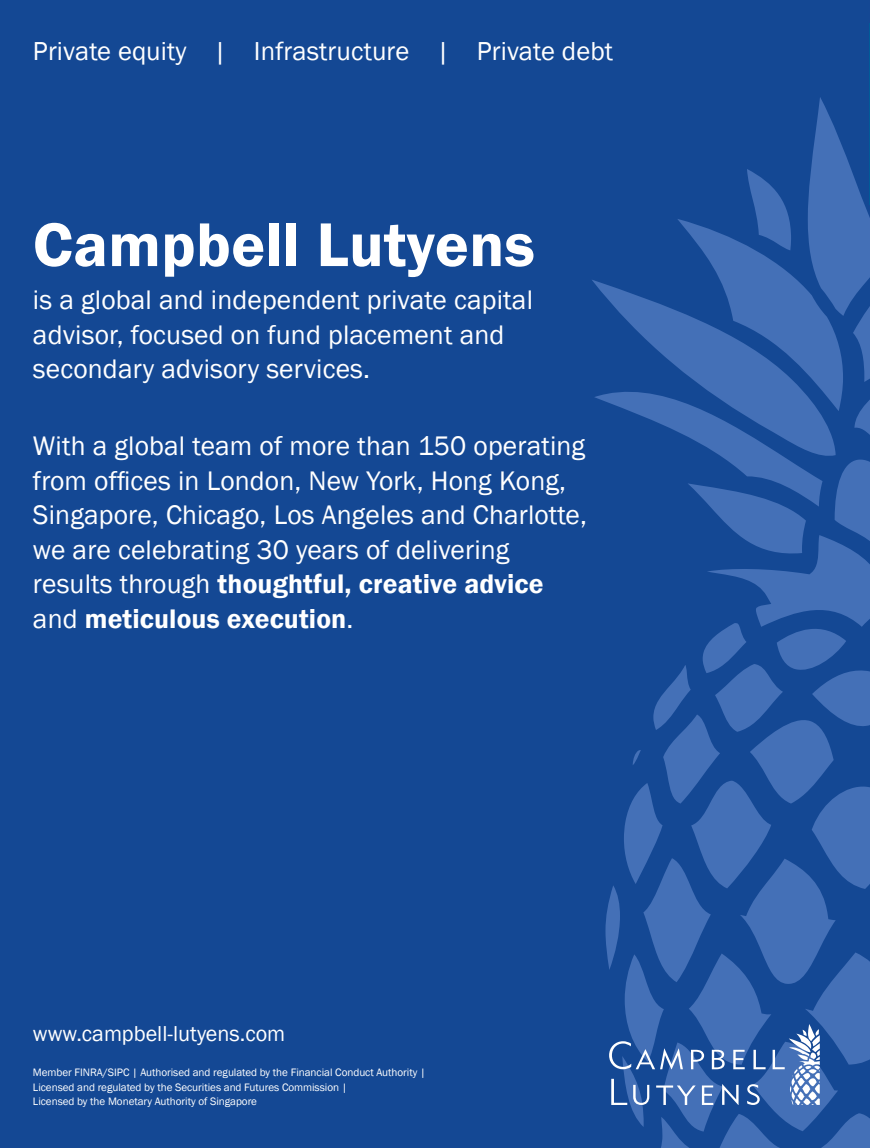
<style>
.page{position:relative;width:870px;height:1148px;background:#fff}
.page>*{position:absolute;margin:0;border:0;box-sizing:border-box;transform-origin:0 0}
.t1{font:600 63.9px "Franklin Gothic";letter-spacing:.005em;color:#fff}
.t2{font:27.6px/34.5px "Franklin Gothic";letter-spacing:.005em;color:#fff}
.t3{font:26.7px "Franklin Gothic";letter-spacing:.005em;color:#fff}
.t4{font:22.2px "Franklin Gothic";color:#fff}
.t5{font:11.1px/14.2px "Franklin Gothic";letter-spacing:-.005em;color:#fff}
.s1{font-weight:600}
</style>
<div class="page">
<div style="left:0;top:0;width:869px;height:1148px;background:#144894"></div>
<hr style="left:869px;top:24px;width:1px;height:181px;background:#005c98">
<svg style="left:594px;top:97px;width:276px;height:1051px"></svg>
<p class="t3" style="left:33px;top:35px;width:582px">Private equity | Infrastructure | Private debt</p>
<p class="t1" style="left:33px;top:205px;width:503px">Campbell Lutyens</p>
<p class="t2" style="left:33px;top:283px;width:501px">is a global and independent private capital advisor, focused on fund placement and secondary advisory services.</p>
<p class="t2" style="left:33px;top:429px;width:555px">With a global team of more than 150 operating from offices in London, New York, Hong Kong, Singapore, Chicago, Los Angeles and Charlotte, we are celebrating 30 years of delivering results through <span class="s1">thoughtful, creative advice </span>and <span class="s1">meticulous execution</span>.</p>
<p class="t4" style="left:33px;top:1019px;width:254px">www.campbell-lutyens.com</p>
<p class="t5" style="left:33px;top:1065px;width:394px">Member FINRA/SIPC | Authorised and regulated by the Financial Conduct Authority |<br>Licensed and regulated by the Securities and Futures Commission |<br>Licensed by the Monetary Authority of Singapore</p>
</div>
